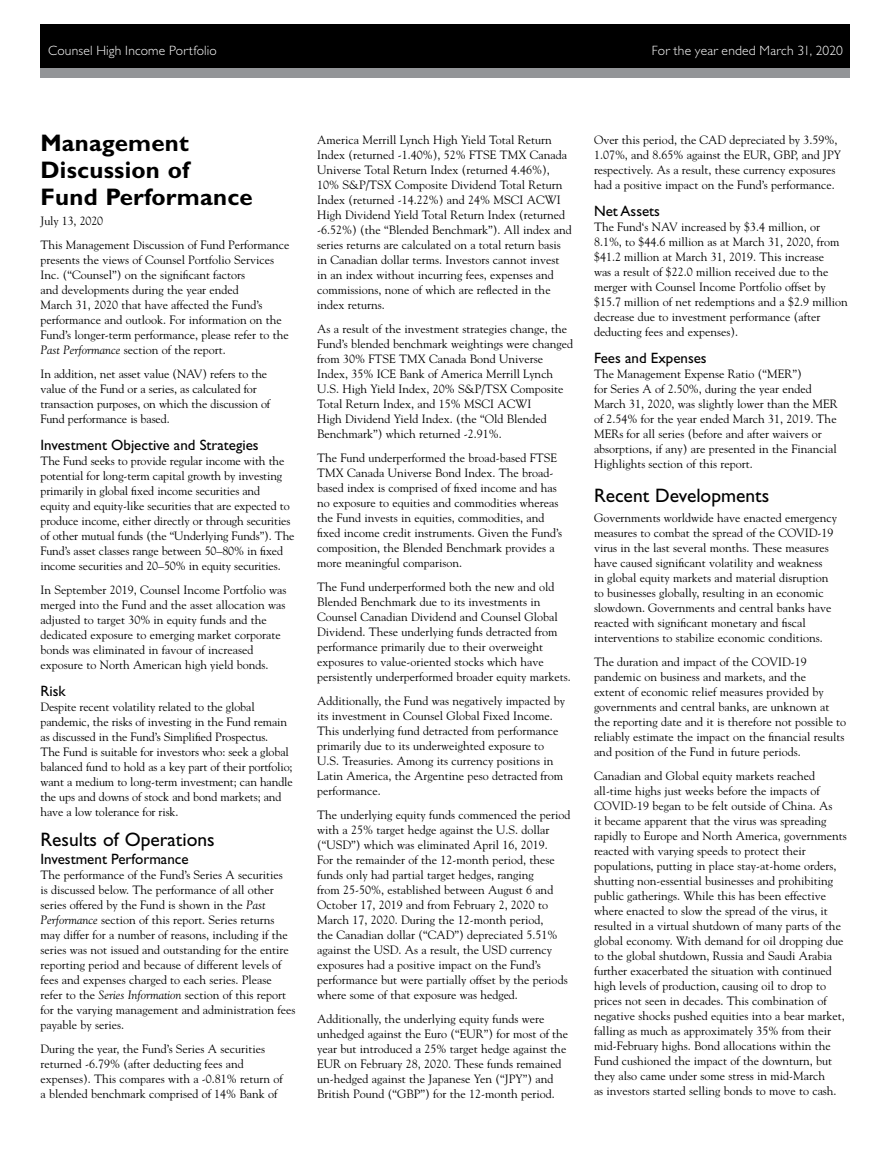
<style>
.page{position:relative;width:891px;height:1161px;background:#fff}
.page>*{position:absolute;margin:0;border:0;box-sizing:border-box;transform-origin:0 0}
.Head_with_date{font:700 24px/27px "Gill Sans Std";letter-spacing:.01em;color:#000}
.Subhead_with_date{font:19.5px "Gill Sans Std";color:#000}
.Subhead_Bold{font:19.5px "Gill Sans Std";color:#000}
._2nd_Subhead{font:15px "Gill Sans Std";color:#000}
.SCOTT_Master_Page_he{font:300 13.5px "Gill Sans Std";letter-spacing:.015em;color:#fff}
.Body_Copy{font:12px/15px "Goudy Std";color:#000}
.s1{font-style:italic}
</style>
<div class="page">
<div style="left:40px;top:24px;width:810px;height:52px;background:#000"></div>
<div style="left:40px;top:68px;width:810px;height:10px;background:#939598"></div>
<p class="SCOTT_Master_Page_he" style="left:48px;top:43px;width:170px">Counsel High Income Portfolio</p>
<p class="SCOTT_Master_Page_he" style="left:652px;top:43px;width:193px">For the year ended March 31, 2020</p>
<p class="Head_with_date" style="left:40px;top:130px;width:214px">Management<br>Discussion of<br>Fund Performance</p>
<p class="Body_Copy" style="left:40px;top:213px;width:64px">July 13, 2020</p>
<p class="Body_Copy" style="left:40px;top:237px;width:251px">This Management Discussion of Fund Performance presents the views of Counsel Portfolio Services Inc. (“Counsel”) on the significant factors<br>and developments during the year ended<br>March 31, 2020 that have affected the Fund’s performance and outlook. For information on the Fund’s longer-term performance, please refer to the <span class="s1">Past Performance</span> section of the report.</p>
<p class="Body_Copy" style="left:40px;top:366px;width:231px">In addition, net asset value (NAV) refers to the value of the Fund or a series, as calculated for transaction purposes, on which the discussion of Fund performance is based.</p>
<p class="_2nd_Subhead" style="left:40px;top:436px;width:220px">Investment Objective and Strategies</p>
<p class="Body_Copy" style="left:40px;top:453px;width:256px">The Fund seeks to provide regular income with the potential for long-term capital growth by investing primarily in global fixed income securities and<br>equity and equity-like securities that are expected to produce income, either directly or through securities of other mutual funds (the “Underlying Funds”). The Fund’s asset classes range between 50–80% in fixed income securities and 20–50% in equity securities.</p>
<p class="Body_Copy" style="left:40px;top:582px;width:248px">In September 2019, Counsel Income Portfolio was merged into the Fund and the asset allocation was adjusted to target 30% in equity funds and the dedicated exposure to emerging market corporate bonds was eliminated in favour of increased exposure to North American high yield bonds.</p>
<p class="_2nd_Subhead" style="left:40px;top:682px;width:27px">Risk</p>
<p class="Body_Copy" style="left:40px;top:699px;width:254px">Despite recent volatility related to the global pandemic, the risks of investing in the Fund remain as discussed in the Fund’s Simplified Prospectus.<br>The Fund is suitable for investors who: seek a global balanced fund to hold as a key part of their portfolio; want a medium to long-term investment; can handle the ups and downs of stock and bond markets; and have a low tolerance for risk.</p>
<p class="Subhead_with_date" style="left:40px;top:828px;width:176px">Results of Operations</p>
<p class="_2nd_Subhead" style="left:40px;top:850px;width:150px">Investment Performance</p>
<p class="Body_Copy" style="left:40px;top:867px;width:257px">The performance of the Fund’s Series A securities<br>is discussed below. The performance of all other series offered by the Fund is shown in the <span class="s1">Past Performance</span> section of this report. Series returns may differ for a number of reasons, including if the series was not issued and outstanding for the entire reporting period and because of different levels of fees and expenses charged to each series. Please refer to the <span class="s1">Series Information</span> section of this report for the varying management and administration fees payable by series.</p>
<p class="Body_Copy" style="left:40px;top:1041px;width:244px">During the year, the Fund’s Series A securities returned -6.79% (after deducting fees and expenses). This compares with a -0.81% return of a blended benchmark comprised of 14% Bank of</p>
<p class="Body_Copy" style="left:317px;top:132px;width:256px">America Merrill Lynch High Yield Total Return Index (returned -1.40%), 52% FTSE TMX Canada Universe Total Return Index (returned 4.46%), 10% S&amp;P/TSX Composite Dividend Total Return Index (returned -14.22%) and 24% MSCI ACWI High Dividend Yield Total Return Index (returned -6.52%) (the “Blended Benchmark”). All index and series returns are calculated on a total return basis in Canadian dollar terms. Investors cannot invest in an index without incurring fees, expenses and commissions, none of which are reflected in the index returns.</p>
<p class="Body_Copy" style="left:317px;top:321px;width:257px">As a result of the investment strategies change, the Fund’s blended benchmark weightings were changed from 30% FTSE TMX Canada Bond Universe Index, 35% ICE Bank of America Merrill Lynch U.S. High Yield Index, 20% S&amp;P/TSX Composite Total Return Index, and 15% MSCI ACWI<br>High Dividend Yield Index. (the “Old Blended Benchmark”) which returned -2.91%.</p>
<p class="Body_Copy" style="left:317px;top:450px;width:246px">The Fund underperformed the broad-based FTSE TMX Canada Universe Bond Index. The broad&shy;based index is comprised of fixed income and has no exposure to equities and commodities whereas the Fund invests in equities, commodities, and fixed income credit instruments. Given the Fund’s composition, the Blended Benchmark provides a more meaningful comparison.</p>
<p class="Body_Copy" style="left:317px;top:579px;width:255px">The Fund underperformed both the new and old Blended Benchmark due to its investments in Counsel Canadian Dividend and Counsel Global Dividend. These underlying funds detracted from performance primarily due to their overweight exposures to value-oriented stocks which have persistently underperformed broader equity markets.</p>
<p class="Body_Copy" style="left:317px;top:693px;width:249px">Additionally, the Fund was negatively impacted by its investment in Counsel Global Fixed Income.<br>This underlying fund detracted from performance primarily due to its underweighted exposure to U.S. Treasuries. Among its currency positions in Latin America, the Argentine peso detracted from performance.</p>
<p class="Body_Copy" style="left:317px;top:807px;width:255px">The underlying equity funds commenced the period with a 25% target hedge against the U.S. dollar (“USD”) which was eliminated April 16, 2019.<br>For the remainder of the 12-month period, these funds only had partial target hedges, ranging<br>from 25-50%, established between August 6 and October 17, 2019 and from February 2, 2020 to March 17, 2020. During the 12-month period,<br>the Canadian dollar (“CAD”) depreciated 5.51% against the USD. As a result, the USD currency exposures had a positive impact on the Fund’s performance but were partially offset by the periods where some of that exposure was hedged.</p>
<p class="Body_Copy" style="left:317px;top:1011px;width:253px">Additionally, the underlying equity funds were unhedged against the Euro (“EUR”) for most of the year but introduced a 25% target hedge against the EUR on February 28, 2020. These funds remained un-hedged against the Japanese Yen (“JPY”) and British Pound (“GBP”) for the 12-month period.</p>
<p class="Body_Copy" style="left:594px;top:132px;width:249px">Over this period, the CAD depreciated by 3.59%, 1.07%, and 8.65% against the EUR, GBP, and JPY respectively. As a result, these currency exposures had a positive impact on the Fund’s performance.</p>
<p class="_2nd_Subhead" style="left:594px;top:202px;width:68px">Net Assets</p>
<p class="Body_Copy" style="left:594px;top:219px;width:255px">The Fund‘s NAV increased by $3.4 million, or 8.1%, to $44.6 million as at March 31, 2020, from $41.2 million at March 31, 2019. This increase<br>was a result of $22.0 million received due to the merger with Counsel Income Portfolio offset by $15.7 million of net redemptions and a $2.9 million decrease due to investment performance (after deducting fees and expenses).</p>
<p class="_2nd_Subhead" style="left:594px;top:349px;width:114px">Fees and Expenses</p>
<p class="Body_Copy" style="left:594px;top:366px;width:245px">The Management Expense Ratio (“MER”)<br>for Series A of 2.50%, during the year ended March 31, 2020, was slightly lower than the MER of 2.54% for the year ended March 31, 2019. The MERs for all series (before and after waivers or absorptions, if any) are presented in the Financial Highlights section of this report.</p>
<p class="Subhead_Bold" style="left:594px;top:485px;width:177px">Recent Developments</p>
<p class="Body_Copy" style="left:594px;top:510px;width:245px">Governments worldwide have enacted emergency measures to combat the spread of the COVID-19 virus in the last several months. These measures have caused significant volatility and weakness<br>in global equity markets and material disruption to businesses globally, resulting in an economic slowdown. Governments and central banks have reacted with significant monetary and fiscal interventions to stabilize economic conditions.</p>
<p class="Body_Copy" style="left:594px;top:654px;width:254px">The duration and impact of the COVID-19 pandemic on business and markets, and the<br>extent of economic relief measures provided by governments and central banks, are unknown at the reporting date and it is therefore not possible to reliably estimate the impact on the financial results and position of the Fund in future periods.</p>
<p class="Body_Copy" style="left:594px;top:768px;width:254px">Canadian and Global equity markets reached all-time highs just weeks before the impacts of COVID-19 began to be felt outside of China. As<br>it became apparent that the virus was spreading rapidly to Europe and North America, governments reacted with varying speeds to protect their populations, putting in place stay-at-home orders, shutting non-essential businesses and prohibiting public gatherings. While this has been effective where enacted to slow the spread of the virus, it resulted in a virtual shutdown of many parts of the global economy. With demand for oil dropping due to the global shutdown, Russia and Saudi Arabia further exacerbated the situation with continued high levels of production, causing oil to drop to prices not seen in decades. This combination of negative shocks pushed equities into a bear market, falling as much as approximately 35% from their mid-February highs. Bond allocations within the Fund cushioned the impact of the downturn, but they also came under some stress in mid-March<br>as investors started selling bonds to move to cash.</p>
</div>
